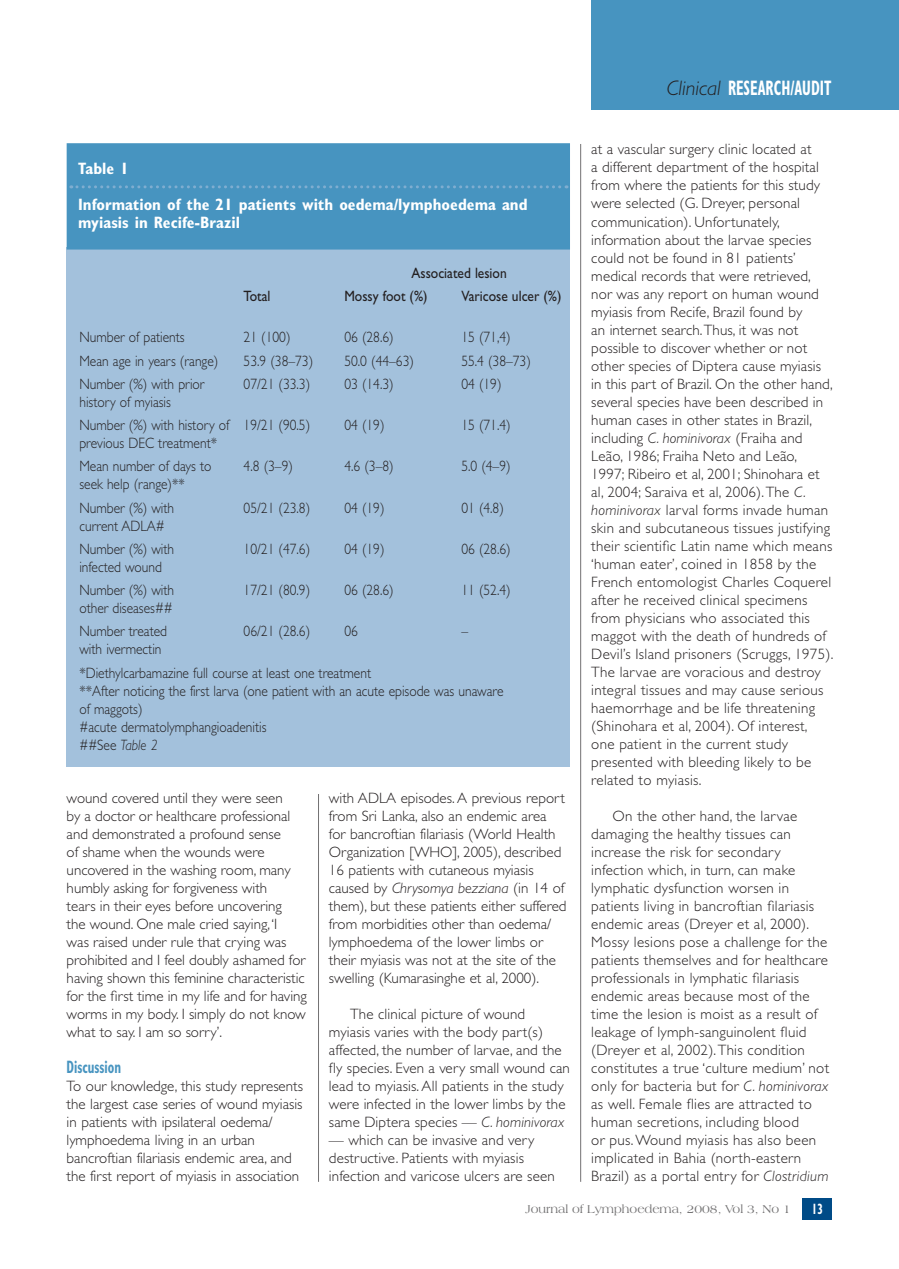
<style>
.page{position:relative;width:899px;height:1269px;background:#fff}
.page>*{position:absolute;margin:0;border:0;box-sizing:border-box;transform-origin:0 0}
.t1{font:700 condensed 21px "Gill Sans";color:#fff;scale:.7 1}
.t2{font:700 condensed 18px "Gill Sans";color:#4794c0;scale:.7 1}
.t3{font:700 condensed 16.5px/36px "Gill Sans";color:#fff}
.t4{font:300 15px/18px "Gill Sans";letter-spacing:.01em;color:#231f20}
.t5{font:300 15px/18px "Gill Sans";letter-spacing:.01em;color:#231f20;scale:.9 1}
.t6{font:15px "Gill Sans";color:#231f20;scale:.9 1}
.t7{font:700 condensed 15px "Gill Sans";color:#fff;scale:.7 1}
.t8{font:12px "Americana BT";color:#727172}
.s1{font-style:italic}
.s2{font-weight:300;font-style:italic;font-stretch:normal;color:#231f20}
</style>
<div class="page">
<div style="left:67px;top:247px;width:503px;height:520px;background:#a3c1dc"></div>
<div style="left:591px;top:0;width:308px;height:109px;background:#4794c0"></div>
<div style="left:802px;top:1198px;width:30px;height:21px;background:#004b87"></div>
<hr style="left:318px;top:794px;width:1px;height:387px;background:#727172">
<hr style="left:580px;top:144px;width:1px;height:1037px;background:#727172">
<div style="left:67px;top:144px;width:502px;height:105px;background:#4794c0"></div>
<div style="left:67px;top:143px;width:503px;height:106px;border:2px solid #4794c0"></div>
<svg style="left:71px;top:185px;width:496px;height:3px"></svg>
<p class="t3" style="left:78px;top:150px;width:451px">Table 1<br>Information of the 21 patients with oedema/lymphoedema and</p>
<p class="t3" style="left:78px;top:204px;width:163px">myiasis in Recife-Brazil</p>
<p class="t6" style="left:411px;top:264px;width:107px">Associated lesion</p>
<p class="t6" style="left:244px;top:287px;width:31px">Total</p>
<p class="t6" style="left:344px;top:287px;width:94px">Mossy foot (%)</p>
<p class="t6" style="left:461px;top:287px;width:113px">Varicose ulcer (%)</p>
<p class="t5" style="left:79px;top:328px;width:119px">Number of patients</p>
<p class="t5" style="left:244px;top:328px;width:54px">21 (100)</p>
<p class="t5" style="left:344px;top:328px;width:56px">06 (28.6)</p>
<p class="t5" style="left:461px;top:328px;width:56px">15 (71,4)</p>
<p class="t5" style="left:79px;top:352px;width:156px">Mean age in years (range)</p>
<p class="t5" style="left:244px;top:352px;width:79px">53.9 (38–73)</p>
<p class="t5" style="left:344px;top:352px;width:79px">50.0 (44–63)</p>
<p class="t5" style="left:461px;top:352px;width:79px">55.4 (38–73)</p>
<p class="t5" style="left:79px;top:375px;width:140px">Number (%) with prior history of myiasis</p>
<p class="t5" style="left:244px;top:375px;width:75px">07/21 (33.3)</p>
<p class="t5" style="left:344px;top:375px;width:56px">03 (14.3)</p>
<p class="t5" style="left:461px;top:375px;width:46px">04 (19)</p>
<p class="t5" style="left:79px;top:416px;width:168px">Number (%) with history of previous DEC treatment*</p>
<p class="t5" style="left:244px;top:416px;width:75px">19/21 (90.5)</p>
<p class="t5" style="left:344px;top:416px;width:46px">04 (19)</p>
<p class="t5" style="left:461px;top:416px;width:56px">15 (71.4)</p>
<p class="t5" style="left:79px;top:457px;width:148px">Mean number of days to seek help (range)**</p>
<p class="t5" style="left:244px;top:457px;width:56px">4.8 (3–9)</p>
<p class="t5" style="left:344px;top:457px;width:56px">4.6 (3–8)</p>
<p class="t5" style="left:461px;top:457px;width:56px">5.0 (4–9)</p>
<p class="t5" style="left:79px;top:499px;width:107px">Number (%) with current ADLA#</p>
<p class="t5" style="left:244px;top:499px;width:75px">05/21 (23.8)</p>
<p class="t5" style="left:344px;top:499px;width:46px">04 (19)</p>
<p class="t5" style="left:461px;top:499px;width:49px">01 (4.8)</p>
<p class="t5" style="left:79px;top:540px;width:107px">Number (%) with infected wound</p>
<p class="t5" style="left:244px;top:540px;width:75px">10/21 (47.6)</p>
<p class="t5" style="left:344px;top:540px;width:46px">04 (19)</p>
<p class="t5" style="left:461px;top:540px;width:56px">06 (28.6)</p>
<p class="t5" style="left:79px;top:581px;width:107px">Number (%) with other diseases##</p>
<p class="t5" style="left:244px;top:581px;width:75px">17/21 (80.9)</p>
<p class="t5" style="left:344px;top:581px;width:56px">06 (28.6)</p>
<p class="t5" style="left:461px;top:581px;width:56px">11 (52.4)</p>
<p class="t5" style="left:79px;top:622px;width:99px">Number treated with ivermectin</p>
<p class="t5" style="left:244px;top:622px;width:75px">06/21 (28.6)</p>
<p class="t5" style="left:344px;top:622px;width:16px">06</p>
<p class="t5" style="left:461px;top:622px;width:9px">–</p>
<p class="t5" style="left:79px;top:664px;width:473px">*Diethylcarbamazine full course at least one treatment<br>**After noticing the first larva (one patient with an acute episode was unaware of maggots)<br>#acute dermatolymphangioadenitis<br>##See <span class="s1">Table 2</span></p>
<p class="t4" style="left:67px;top:789px;width:242px">wound covered until they were seen<br>by a doctor or healthcare professional and demonstrated a profound sense<br>of shame when the wounds were uncovered in the washing room, many humbly asking for forgiveness with<br>tears in their eyes before uncovering<br>the wound. One male cried saying, ‘I<br>was raised under rule that crying was prohibited and I feel doubly ashamed for having shown this feminine characteristic for the first time in my life and for having worms in my body. I simply do not know what to say. I am so sorry’.</p>
<p class="t2" style="left:67px;top:1056px;width:79px">Discussion</p>
<p class="t4" style="left:67px;top:1077px;width:238px">To our knowledge, this study represents the largest case series of wound myiasis in patients with ipsilateral oedema/ lymphoedema living in an urban bancroftian filariasis endemic area, and the first report of myiasis in association</p>
<p class="t4" style="left:329px;top:789px;width:239px">with ADLA episodes. A previous report from Sri Lanka, also an endemic area for bancroftian filariasis (World Health Organization [WHO], 2005), described 16 patients with cutaneous myiasis caused by <span class="s1">Chrysomya bezziana</span> (in 14 of them), but these patients either suffered from morbidities other than oedema/ lymphoedema of the lower limbs or their myiasis was not at the site of the swelling (Kumarasinghe et al, 2000).</p>
<p class="t4" style="left:329px;top:1005px;width:242px;text-indent:21px">The clinical picture of wound myiasis varies with the body part(s) affected, the number of larvae, and the fly species. Even a very small wound can lead to myiasis. All patients in the study were infected in the lower limbs by the same Diptera species — <span class="s1">C. hominivorax</span></p>
<p class="t4" style="left:329px;top:1131px;width:227px">— which can be invasive and very destructive. Patients with myiasis infection and varicose ulcers are seen</p>
<h1 class="t1" style="left:667px;top:76px;width:237px"><span class="s2">Clinical</span> RESEARCH/AUDIT</h1>
<p class="t4" style="left:591px;top:141px;width:244px">at a vascular surgery clinic located at<br>a different department of the hospital from where the patients for this study were selected (G. Dreyer, personal communication). Unfortunately, information about the larvae species could not be found in 81 patients’ medical records that were retrieved, nor was any report on human wound myiasis from Recife, Brazil found by<br>an internet search. Thus, it was not possible to discover whether or not other species of Diptera cause myiasis in this part of Brazil. On the other hand, several species have been described in human cases in other states in Brazil, including <span class="s1">C. hominivorax</span> (Fraiha and Leão, 1986; Fraiha Neto and Leão, 1997; Ribeiro et al, 2001; Shinohara et al, 2004; Saraiva et al, 2006). The <span class="s1">C. hominivorax</span> larval forms invade human skin and subcutaneous tissues justifying their scientific Latin name which means ‘human eater’, coined in 1858 by the French entomologist Charles Coquerel after he received clinical specimens from physicians who associated this maggot with the death of hundreds of Devil’s Island prisoners (Scruggs, 1975).<br>The larvae are voracious and destroy integral tissues and may cause serious haemorrhage and be life threatening (Shinohara et al, 2004). Of interest, one patient in the current study presented with bleeding likely to be related to myiasis.</p>
<p class="t4" style="left:591px;top:807px;width:239px;text-indent:21px">On the other hand, the larvae damaging the healthy tissues can increase the risk for secondary infection which, in turn, can make lymphatic dysfunction worsen in patients living in bancroftian filariasis endemic areas (Dreyer et al, 2000).<br>Mossy lesions pose a challenge for the patients themselves and for healthcare professionals in lymphatic filariasis endemic areas because most of the time the lesion is moist as a result of leakage of lymph-sanguinolent fluid (Dreyer et al, 2002). This condition constitutes a true ‘culture medium’ not only for bacteria but for <span class="s1">C. hominivorax </span>as well. Female flies are attracted to human secretions, including blood<br>or pus. Wound myiasis has also been implicated in Bahia (north-eastern Brazil) as a portal entry for <span class="s1">Clostridium</span></p>
<p class="t8" style="left:525px;top:1202px;width:267px">Journal of Lymphoedema, 2008, Vol 3, No 1</p>
<p class="t7" style="left:812px;top:1200px;width:17px">13</p>
</div>
